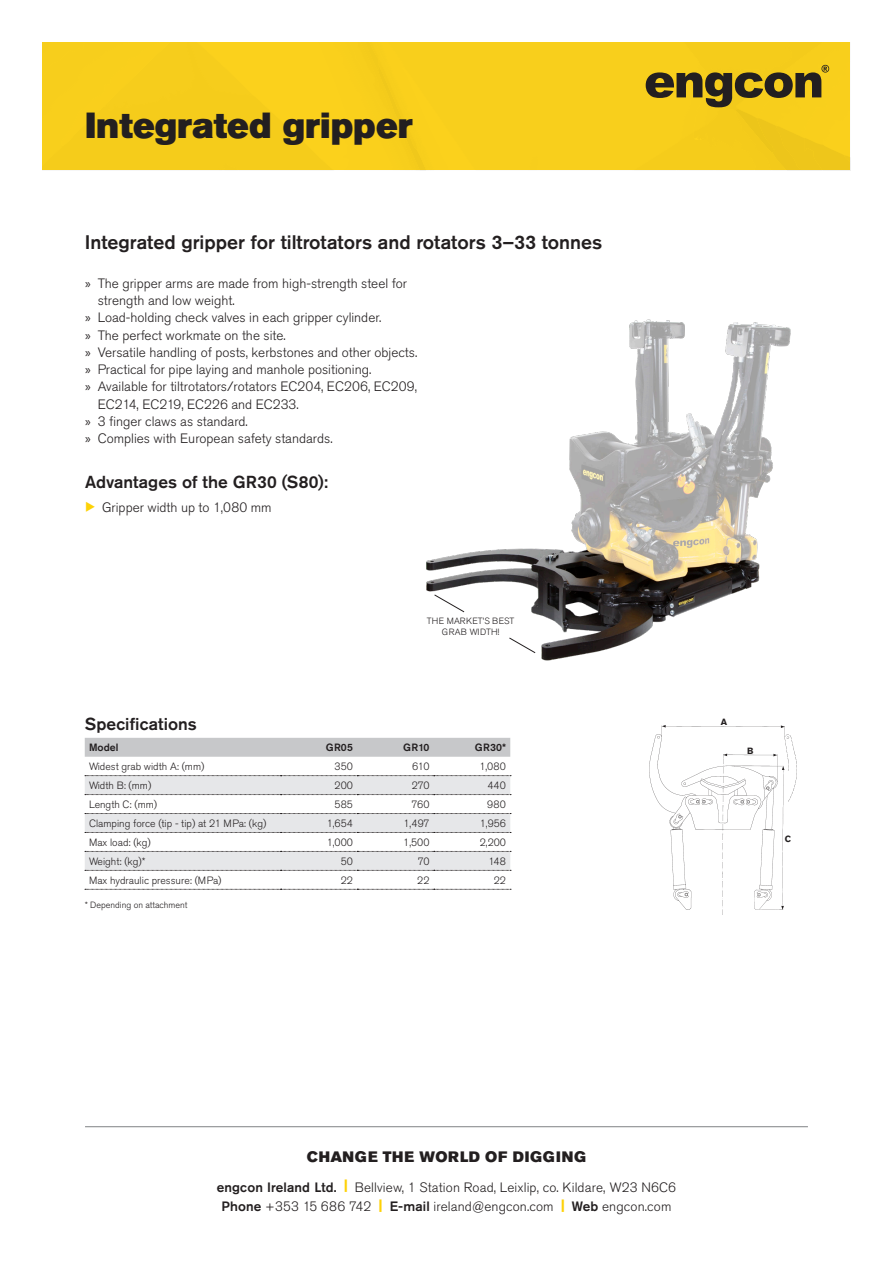
<style>
.page{position:relative;width:893px;height:1263px;background:#fff}
.page>*{position:absolute;margin:0;border:0;box-sizing:border-box;transform-origin:0 0}
.Product_heading{font:36px "Akzidenz Grotesk Pro Super";color:#231f20}
.t1{font:500 19.5px "Akzidenz Grotesk Pro";color:#231f20}
.t2{font:500 17.25px "Akzidenz Grotesk Pro";color:#231f20}
.t3{font:15px "Akzidenz Grotesk Pro Super";letter-spacing:.05em;color:#231f20}
.t4{font:300 13.5px/17.2px "Akzidenz Grotesk Pro";color:#231f20}
.t5{font:300 10.5px "Akzidenz Grotesk Pro";color:#231f20}
.t6{font:500 10.5px "Akzidenz Grotesk Pro";color:#231f20}
.engcon_förbehåller{font:300 9px "Akzidenz Grotesk Pro";color:#231f20}
.t7{font:700 9px "Akzidenz Grotesk Pro";color:#231f20}
.s1{font-family:"Myriad Pro";font-weight:400}
.s2{font-weight:500}
.s3{font-family:"Akzidenz Grotesk Pro Super";font-weight:400;color:#fed105}
</style>
<div class="page">
<div style="left:43px;top:43px;width:807px;height:128px;background:#f8cf1c"></div>
<hr style="left:85px;top:1126px;width:723px;height:1px;background:#808285">
<img style="left:426px;top:319px;width:365px;height:342px">
<svg style="left:434px;top:594px;width:102px;height:60px"></svg>
<img style="left:649px;top:725px;width:148px;height:190px">
<div style="left:85px;top:738px;width:425px;height:19px;background:#c7c8ca"></div>
<svg style="left:85px;top:775px;width:426px;height:96px"></svg>
<svg style="left:85px;top:889px;width:426px;height:1px"></svg>
<p class="Product_heading" style="left:85px;top:102px;width:329px">Integrated gripper</p>
<h1 class="t1" style="left:85px;top:229px;width:519px">Integrated gripper for tiltrotators and rotators 3–33 tonnes</h1>
<p class="t4" style="left:98px;top:275px;width:311px;text-indent:-13px"><span class="s1">»</span> The gripper arms are made from high-strength steel for strength and low weight.</p>
<p class="t4" style="left:85px;top:309px;width:298px"><span class="s1">»</span> Load-holding check valves in each gripper cylinder.</p>
<p class="t4" style="left:85px;top:326px;width:202px"><span class="s1">»</span> The perfect workmate on the site.</p>
<p class="t4" style="left:85px;top:344px;width:334px"><span class="s1">»</span> Versatile handling of posts, kerbstones and other objects.</p>
<p class="t4" style="left:85px;top:361px;width:288px"><span class="s1">»</span> Practical for pipe laying and manhole positioning.</p>
<p class="t4" style="left:98px;top:378px;width:321px;text-indent:-13px"><span class="s1">»</span> Available for tiltrotators/rotators EC204, EC206, EC209,<br>EC214, EC219, EC226 and EC233.</p>
<p class="t4" style="left:85px;top:413px;width:164px"><span class="s1">»</span> 3 finger claws as standard.</p>
<p class="t4" style="left:85px;top:430px;width:249px"><span class="s1">»</span> Complies with European safety standards.</p>
<h2 class="t2" style="left:85px;top:471px;width:244px">Advantages of the GR30 (S80):</h2>
<p class="t4" style="left:102px;top:499px;width:171px">Gripper width up to 1,080 mm</p>
<h2 class="t2" style="left:85px;top:713px;width:114px">Specifications</h2>
<p class="engcon_förbehåller" style="left:427px;top:615px;width:89px">THE MARKET’S BEST</p>
<p class="engcon_förbehåller" style="left:442px;top:626px;width:59px">GRAB WIDTH!</p>
<p class="t6" style="left:89px;top:741px;width:31px">Model</p>
<p class="t6" style="left:326px;top:741px;width:29px">GR05</p>
<p class="t6" style="left:403px;top:741px;width:28px">GR10</p>
<p class="t6" style="left:475px;top:741px;width:33px">GR30*</p>
<p class="t5" style="left:89px;top:760px;width:117px">Widest grab width A: (mm)</p>
<p class="t5" style="left:335px;top:760px;width:20px">350</p>
<p class="t5" style="left:412px;top:760px;width:19px">610</p>
<p class="t5" style="left:479px;top:760px;width:28px">1,080</p>
<p class="t5" style="left:89px;top:779px;width:64px">Width B: (mm)</p>
<p class="t5" style="left:335px;top:779px;width:20px">200</p>
<p class="t5" style="left:412px;top:779px;width:19px">270</p>
<p class="t5" style="left:487px;top:779px;width:20px">440</p>
<p class="t5" style="left:89px;top:797px;width:70px">Length C: (mm)</p>
<p class="t5" style="left:335px;top:797px;width:20px">585</p>
<p class="t5" style="left:412px;top:797px;width:19px">760</p>
<p class="t5" style="left:487px;top:797px;width:20px">980</p>
<p class="t5" style="left:89px;top:816px;width:179px">Clamping force (tip - tip) at 21 MPa: (kg)</p>
<p class="t5" style="left:327px;top:816px;width:28px">1,654</p>
<p class="t5" style="left:403px;top:816px;width:28px">1,497</p>
<p class="t5" style="left:480px;top:816px;width:28px">1,956</p>
<p class="t5" style="left:89px;top:835px;width:63px">Max load: (kg)</p>
<p class="t5" style="left:327px;top:835px;width:28px">1,000</p>
<p class="t5" style="left:403px;top:835px;width:28px">1,500</p>
<p class="t5" style="left:480px;top:835px;width:28px">2,200</p>
<p class="t5" style="left:89px;top:854px;width:58px">Weight: (kg)*</p>
<p class="t5" style="left:341px;top:854px;width:14px">50</p>
<p class="t5" style="left:418px;top:854px;width:13px">70</p>
<p class="t5" style="left:489px;top:854px;width:19px">148</p>
<p class="t5" style="left:89px;top:873px;width:134px">Max hydraulic pressure: (MPa)</p>
<p class="t5" style="left:341px;top:873px;width:14px">22</p>
<p class="t5" style="left:417px;top:873px;width:14px">22</p>
<p class="t5" style="left:494px;top:873px;width:14px">22</p>
<p class="engcon_förbehåller" style="left:85px;top:899px;width:104px">* Depending on attachment</p>
<p class="t7" style="left:721px;top:716px;width:8px">A</p>
<p class="t7" style="left:747px;top:745px;width:8px">B</p>
<p class="t7" style="left:785px;top:832px;width:8px">C</p>
<p class="t3" style="left:307px;top:1146px;width:281px">CHANGE THE WORLD OF DIGGING</p>
<p class="t4" style="left:217px;top:1177px;width:461px;line-height:19.5px;text-align:center"><span class="s2">engcon Ireland Ltd.</span> <span class="s3">|</span> Bellview, 1 Station Road, Leixlip, co. Kildare, W23 N6C6<br><span class="s2">Phone</span> +353 15 686 742 <span class="s3">|</span> <span class="s2">E-mail</span> ireland@engcon.com <span class="s3">|</span> <span class="s2">Web</span> engcon.com</p>
</div>
